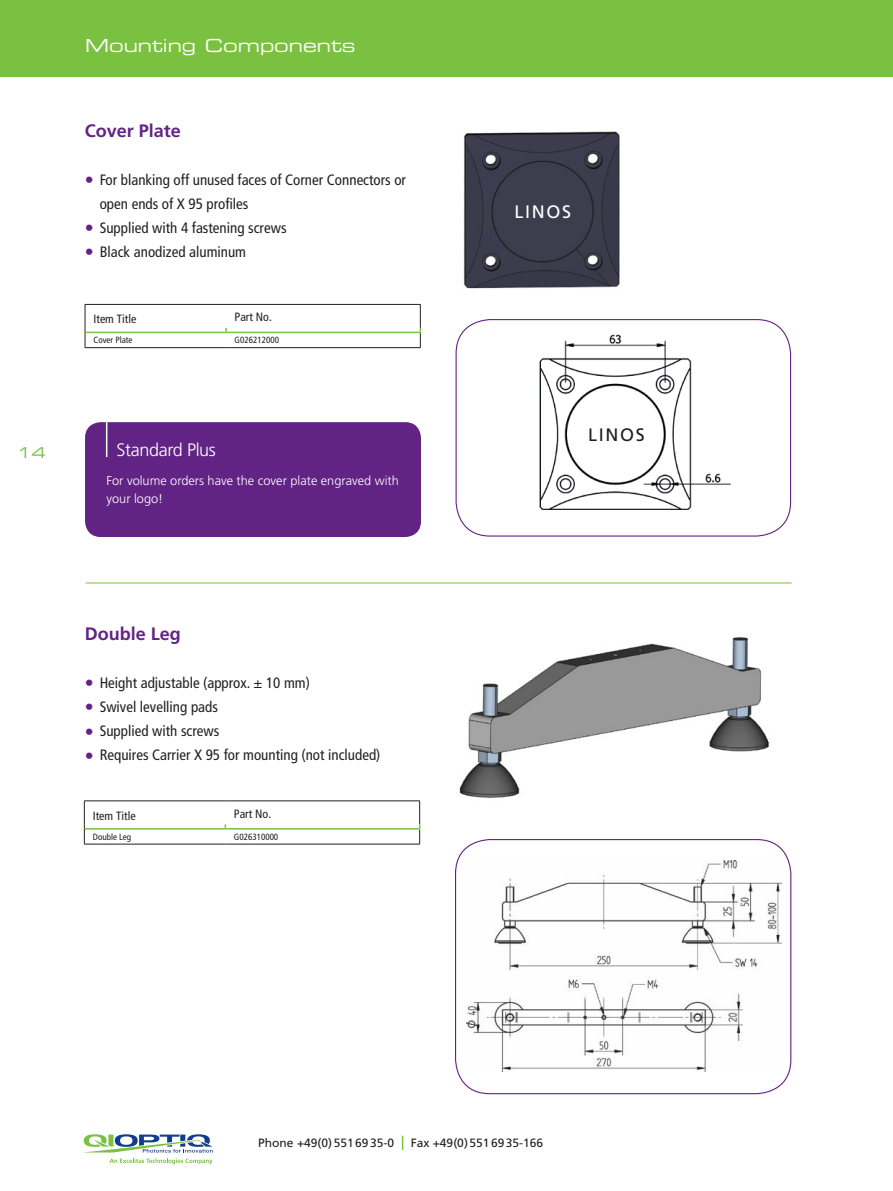
<style>
.page{position:relative;width:893px;height:1191px;background:#fff}
.page>*{position:absolute;margin:0;border:0;box-sizing:border-box;transform-origin:0 0}
.t1{font:700 18px "Frutiger";color:#622484}
.t2{font:18px "Eurostile LT Std Ex 2";color:#fff}
.t3{font:300 18px "Frutiger";letter-spacing:-.02em;color:#fff}
.t4{font:18px "Frutiger LT Std";letter-spacing:.09em;color:#221f1f}
.t5{font:18px "Frutiger LT Std";letter-spacing:.09em;color:#fff}
.t6{font:condensed 15px/24px "Frutiger For Qioptiq";color:#221f1f}
.t7{font:15px "Eurostile LT Std Ex 2";color:#7ac142}
.t8{font:300 12.75px/18px "Frutiger";color:#fff}
.t9{font:12px "Frutiger LT Std";color:#221f1f}
.t10{font:condensed 12px "Frutiger For Qioptiq";color:#221f1f}
.t11{font:condensed 9px "Frutiger For Qioptiq";color:#221f1f}
.s1{font-size:18px;color:#622484}
</style>
<div class="page">
<div style="left:0;top:0;width:893px;height:77px;background:#7ac142"></div>
<svg style="left:402px;top:1135px;width:1px;height:15px"></svg>
<svg style="left:83px;top:1134px;width:130px;height:18px"></svg>
<svg style="left:110px;top:1158px;width:103px;height:6px"></svg>
<hr style="left:85px;top:304px;width:141px;height:1px;background:#221f1f">
<hr style="left:226px;top:304px;width:195px;height:1px;background:#221f1f">
<svg style="left:85px;top:305px;width:1px;height:42px"></svg>
<hr style="left:85px;top:347px;width:141px;height:1px;background:#221f1f">
<hr style="left:226px;top:347px;width:195px;height:1px;background:#221f1f">
<svg style="left:420px;top:305px;width:1px;height:42px"></svg>
<hr style="left:85px;top:332px;width:141px;height:1px;background:#7ac142">
<hr style="left:226px;top:332px;width:195px;height:1px;background:#7ac142">
<div style="left:456px;top:319px;width:335px;height:217px;border:1px solid #622484;border-radius:34px"></div>
<hr style="left:86px;top:582px;width:706px;height:1px;background:#7ac142">
<hr style="left:84px;top:800px;width:141px;height:1px;background:#221f1f">
<hr style="left:225px;top:800px;width:195px;height:1px;background:#221f1f">
<svg style="left:84px;top:801px;width:1px;height:42px"></svg>
<hr style="left:84px;top:843px;width:141px;height:1px;background:#221f1f">
<hr style="left:225px;top:843px;width:195px;height:1px;background:#221f1f">
<svg style="left:419px;top:801px;width:1px;height:42px"></svg>
<hr style="left:85px;top:828px;width:140px;height:1px;background:#7ac142">
<hr style="left:225px;top:828px;width:195px;height:1px;background:#7ac142">
<div style="left:455px;top:839px;width:336px;height:255px;border:1px solid #622484;border-radius:34px"></div>
<img style="left:459px;top:637px;width:310px;height:162px">
<img style="left:466px;top:860px;width:315px;height:211px">
<div style="left:85px;top:422px;width:336px;height:115px;background:#622484;border-radius:16px"></div>
<hr style="left:106px;top:422px;width:1px;height:35px;background:#fff">
<img style="left:539px;top:335px;width:192px;height:174px">
<div style="left:579px;top:421px;width:71px;height:26px;background:#fff"></div>
<img style="left:463px;top:131px;width:157px;height:158px">
<p class="t7" style="left:17px;top:447px;width:30px">14</p>
<p class="t2" style="left:85px;top:39px;width:272px">Mounting Components</p>
<p class="t1" style="left:85px;top:123px;width:98px">Cover Plate</p>
<p class="t6" style="left:100px;top:168px;width:308px;text-indent:-15px"><span class="s1">•</span> For blanking off unused faces of Corner Connectors or open ends of X 95 pro昀椀les</p>
<p class="t6" style="left:85px;top:216px;width:203px"><span class="s1">•</span> Supplied with 4 fastening screws</p>
<p class="t6" style="left:85px;top:240px;width:163px"><span class="s1">•</span> Black anodized aluminum</p>
<p class="t10" style="left:94px;top:312px;width:44px">Item Title</p>
<p class="t10" style="left:235px;top:310px;width:39px">Part No.</p>
<p class="t11" style="left:94px;top:335px;width:40px">Cover Plate</p>
<p class="t11" style="left:235px;top:335px;width:46px">G026212000</p>
<p class="t3" style="left:117px;top:442px;width:101px">Standard Plus</p>
<p class="t8" style="left:107px;top:472px;width:294px">For volume orders have the cover plate engraved with your logo!</p>
<p class="t1" style="left:85px;top:626px;width:98px">Double Leg</p>
<p class="t6" style="left:85px;top:671px;width:227px"><span class="s1">•</span> Height adjustable (approx. ± 10 mm)</p>
<p class="t6" style="left:85px;top:695px;width:135px"><span class="s1">•</span> Swivel levelling pads</p>
<p class="t6" style="left:85px;top:719px;width:136px"><span class="s1">•</span> Supplied with screws</p>
<p class="t6" style="left:85px;top:743px;width:297px"><span class="s1">•</span> Requires Carrier X 95 for mounting (not included)</p>
<p class="t10" style="left:93px;top:808px;width:44px">Item Title</p>
<p class="t10" style="left:234px;top:806px;width:39px">Part No.</p>
<p class="t11" style="left:93px;top:831px;width:40px">Double Leg</p>
<p class="t11" style="left:234px;top:831px;width:46px">G026310000</p>
<p class="t5" style="left:514px;top:204px;width:58px">LINOS</p>
<p class="t4" style="left:588px;top:427px;width:58px">LINOS</p>
<p class="t9" style="left:258px;top:1137px;width:137px">Phone +49(0) 551 69 35-0</p>
<p class="t9" style="left:411px;top:1137px;width:134px">Fax +49(0) 551 69 35-166</p>
</div>
